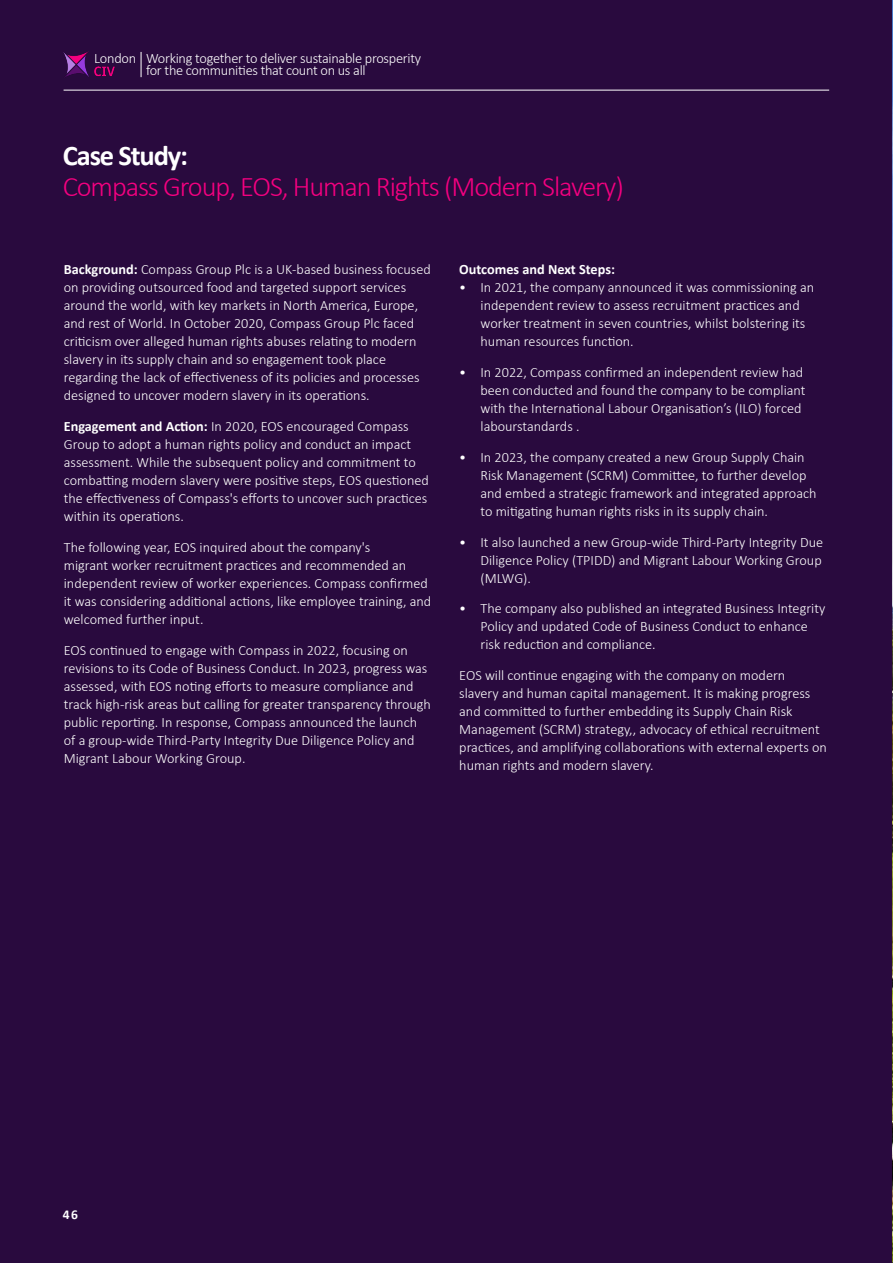
<style>
.page{position:relative;width:893px;height:1263px;background:#290a3e}
.page>*{position:absolute;margin:0;border:0;box-sizing:border-box;transform-origin:0 0}
.Main_page_2{font:300 28.5px/31.5px "Calibri";letter-spacing:-.04em;color:#f3007f}
.t1{font:300 14.4px/12.6px "Calibri";letter-spacing:-.02em;color:#fff}
.Body_space{font:300 14.25px/18px "Calibri";color:#fff}
.Body_space-2{font:700 14.25px "Calibri";color:#fff}
.Folio_Page_No{font:700 13.5px "Calibri";color:#fff}
.s1{font-weight:700;color:#fff}
.s2{font-weight:700}
</style>
<div class="page">
<img style="left:892px;top:0;width:1px;height:1263px">
<img style="left:64px;top:51px;width:25px;height:26px">
<img style="left:94px;top:66px;width:21px;height:11px">
<svg style="left:141px;top:52px;width:1px;height:25px"></svg>
<hr style="left:64px;top:90px;width:765px;height:1px;background:#fff">
<p class="t1" style="left:94px;top:52px;width:43px">London</p>
<p class="t1" style="left:146px;top:51px;width:276px">Working together to deliver sustainable prosperity for the communities that count on us all</p>
<p class="Main_page_2" style="left:63px;top:139px;width:562px"><span class="s1">Case Study:<br></span>Compass Group, EOS, Human Rights (Modern Slavery)</p>
<p class="Body_space" style="left:64px;top:260px;width:369px"><span class="s2">Background:</span> Compass Group Plc is a UK-based business focused on providing outsourced food and targeted support services around the world, with key markets in North America, Europe, and rest of World. In October 2020, Compass Group Plc faced criticism over alleged human rights abuses relating to modern slavery in its supply chain and so engagement took place regarding the lack of effectiveness of its policies and processes designed to uncover modern slavery in its operations.</p>
<p class="Body_space" style="left:64px;top:417px;width:367px"><span class="s2">Engagement and Action:</span> In 2020, EOS encouraged Compass Group to adopt a human rights policy and conduct an impact assessment. While the subsequent policy and commitment to combatting modern slavery were positive steps, EOS questioned the effectiveness of Compass's efforts to uncover such practices within its operations.</p>
<p class="Body_space" style="left:64px;top:538px;width:369px">The following year, EOS inquired about the company's<br>migrant worker recruitment practices and recommended an independent review of worker experiences. Compass confirmed it was considering additional actions, like employee training, and welcomed further input.</p>
<p class="Body_space" style="left:64px;top:641px;width:369px">EOS continued to engage with Compass in 2022, focusing on revisions to its Code of Business Conduct. In 2023, progress was assessed, with EOS noting efforts to measure compliance and track high-risk areas but calling for greater transparency through public reporting. In response, Compass announced the launch of a group-wide Third-Party Integrity Due Diligence Policy and Migrant Labour Working Group.</p>
<p class="Body_space-2" style="left:459px;top:260px;width:157px">Outcomes and Next Steps:</p>
<p class="Body_space" style="left:480px;top:278px;width:335px;text-indent:-21px">• In 2021, the company announced it was commissioning an independent review to assess recruitment practices and worker treatment in seven countries, whilst bolstering its human resources function.</p>
<p class="Body_space" style="left:480px;top:363px;width:327px;text-indent:-21px">• In 2022, Compass confirmed an independent review had been conducted and found the company to be compliant with the International Labour Organisation’s (ILO) forced labourstandards .</p>
<p class="Body_space" style="left:480px;top:448px;width:338px;text-indent:-21px">• In 2023, the company created a new Group Supply Chain Risk Management (SCRM) Committee, to further develop and embed a strategic framework and integrated approach to mitigating human rights risks in its supply chain.</p>
<p class="Body_space" style="left:480px;top:533px;width:344px;text-align:justify;text-indent:-21px">• It also launched a new Group-wide Third-Party Integrity Due Diligence Policy (TPIDD) and Migrant Labour Working Group (MLWG).</p>
<p class="Body_space" style="left:480px;top:599px;width:346px;text-indent:-21px">• The company also published an integrated Business Integrity<br>Policy and updated Code of Business Conduct to enhance risk reduction and compliance.</p>
<p class="Body_space" style="left:459px;top:666px;width:369px">EOS will continue engaging with the company on modern slavery and human capital management. It is making progress and committed to further embedding its Supply Chain Risk Management (SCRM) strategy,, advocacy of ethical recruitment practices, and amplifying collaborations with external experts on human rights and modern slavery.</p>
<p class="Folio_Page_No" style="left:63px;top:1205px;width:17px">46</p>
</div>
